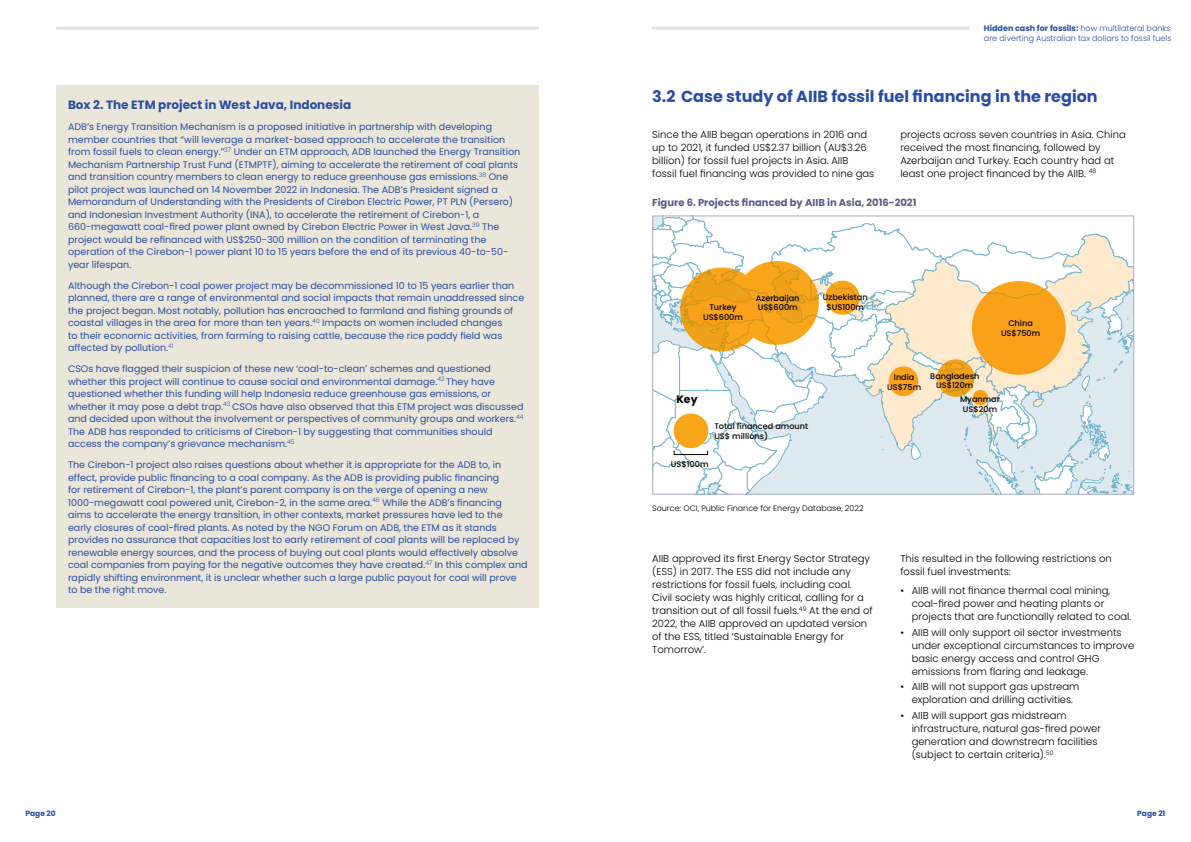
<style>
.page{position:relative;width:1191px;height:842px;background:#fff}
.page>*{position:absolute;margin:0;border:0;box-sizing:border-box;transform-origin:0 0}
.t1{font:700 16px "Poppins";color:#294ea2}
.t2{font:700 12px "Poppins";color:#294ea2}
.t3{font:700 10.8px "Poppins";color:#000}
.t4{font:300 10px/13px "Poppins";color:#000}
.t5{font:700 10px "Poppins";color:#595e83}
.t6{font:9.5px/12.5px "Poppins";color:#294ea2}
.t7{font:500 8.1px/9.8px "Poppins";color:#000;text-align:center}
.t8{font:300 8px/9.6px "Poppins";color:#294ea2}
.t9{font:300 8px "Poppins";color:#000}
.t10{font:700 7.5px "Poppins";color:#294ea2}
.s1{font-weight:700}
</style>
<div class="page">
<hr style="left:652px;top:27px;width:317px;height:3px;background:#e4e2e2">
<hr style="left:56px;top:27px;width:483px;height:3px;background:#e4e2e2">
<div style="left:57px;top:85px;width:482px;height:522px;background:#ebe6da"></div>
<svg style="left:652px;top:218px;width:481px;height:277px"></svg>
<svg style="left:735px;top:261px;width:84px;height:84px;background:#f3a31c"></svg>
<svg style="left:937px;top:359px;width:37px;height:38px"></svg>
<div style="left:972px;top:281px;width:93px;height:94px;background:#faa61b;border-radius:47px"></div>
<div style="left:888px;top:366px;width:30px;height:30px;background:#faa61b;border-radius:15px"></div>
<div style="left:972px;top:390px;width:16px;height:15px;background:#faa61b;border-radius:8px"></div>
<svg style="left:680px;top:268px;width:84px;height:83px;background:#f0a01a"></svg>
<svg style="left:825px;top:281px;width:34px;height:34px"></svg>
<div style="left:673px;top:413px;width:35px;height:35px;background:#faa61b;border-radius:17px"></div>
<div style="left:673px;top:450px;width:35px;height:5px;border:1px solid #000"></div>
<div style="left:652px;top:216px;width:481px;height:278px;border:1px solid #acaec1"></div>
<p class="t2" style="left:68px;top:98px;width:285px">Box 2. The ETM project in West Java, Indonesia</p>
<p class="t6" style="left:68px;top:120px;width:454px">ADB’s Energy Transition Mechanism is a proposed initiative in partnership with developing member countries that “will leverage a market-based approach to accelerate the transition from fossil fuels to clean energy.”<sup>37</sup> Under an ETM approach, ADB launched the Energy Transition Mechanism Partnership Trust Fund (ETMPTF), aiming to accelerate the retirement of coal plants and transition country members to clean energy to reduce greenhouse gas emissions.<sup>38</sup> One pilot project was launched on 14 November 2022 in Indonesia. The ADB’s President signed a Memorandum of Understanding with the Presidents of Cirebon Electric Power, PT PLN (Persero) and Indonesian Investment Authority (INA), to accelerate the retirement of Cirebon-1, a 660-megawatt coal-fired power plant owned by Cirebon Electric Power in West Java.<sup>39</sup> The project would be refinanced with US$250-300 million on the condition of terminating the operation of the Cirebon-1 power plant 10 to 15 years before the end of its previous 40-to-50- year lifespan.</p>
<p class="t6" style="left:68px;top:279px;width:458px">Although the Cirebon-1 coal power project may be decommissioned 10 to 15 years earlier than planned, there are a range of environmental and social impacts that remain unaddressed since the project began. Most notably, pollution has encroached to farmland and fishing grounds of coastal villages in the area for more than ten years.<sup>40</sup> Impacts on women included changes<br>to their economic activities, from farming to raising cattle, because the rice paddy field was affected by pollution.<sup>41</sup></p>
<p class="t6" style="left:68px;top:362px;width:457px">CSOs have flagged their suspicion of these new ‘coal-to-clean’ schemes and questioned whether this project will continue to cause social and environmental damage.<sup>42</sup> They have questioned whether this funding will help Indonesia reduce greenhouse gas emissions, or whether it may pose a debt trap.<sup>43</sup> CSOs have also observed that this ETM project was discussed and decided upon without the involvement or perspectives of community groups and workers.<sup>44<br></sup>The ADB has responded to criticisms of Cirebon-1 by suggesting that communities should access the company’s grievance mechanism.<sup>45</sup></p>
<p class="t6" style="left:68px;top:458px;width:461px">The Cirebon-1 project also raises questions about whether it is appropriate for the ADB to, in effect, provide public financing to a coal company. As the ADB is providing public financing<br>for retirement of Cirebon-1, the plant’s parent company is on the verge of opening a new 1000-megawatt coal powered unit, Cirebon-2, in the same area.<sup>46</sup> While the ADB’s financing aims to accelerate the energy transition, in other contexts, market pressures have led to the early closures of coal-fired plants. As noted by the NGO Forum on ADB, the ETM as it stands provides no assurance that capacities lost to early retirement of coal plants will be replaced by renewable energy sources, and the process of buying out coal plants would effectively absolve coal companies from paying for the negative outcomes they have created.<sup>47</sup> In this complex and rapidly shifting environment, it is unclear whether such a large public payout for coal will prove to be the right move.</p>
<p class="t8" style="left:984px;top:24px;width:189px"><span class="s1">Hidden cash for fossils:</span> how multilateral banks are diverting Australian tax dollars to fossil fuels</p>
<h1 class="t1" style="left:652px;top:87px;width:447px">3.2 Case study of AIIB fossil fuel financing in the region</h1>
<p class="t4" style="left:652px;top:128px;width:224px">Since the AIIB began operations in 2016 and up to 2021, it funded US$2.37 billion (AU$3.26 billion) for fossil fuel projects in Asia. AIIB fossil fuel financing was provided to nine gas</p>
<p class="t4" style="left:900px;top:128px;width:227px">projects across seven countries in Asia. China received the most financing, followed by Azerbaijan and Turkey. Each country had at least one project financed by the AIIB. <sup>48</sup></p>
<p class="t5" style="left:652px;top:197px;width:266px">Figure 6. Projects financed by AIIB in Asia, 2016-2021</p>
<p class="t7" style="left:756px;top:293px;width:45px">Azerbaijan</p>
<p class="t7" style="left:709px;top:303px;width:29px">Turkey</p>
<p class="t7" style="left:757px;top:303px;width:41px">US$600m</p>
<p class="t7" style="left:703px;top:312px;width:41px">US$600m</p>
<p class="t7" style="left:823px;top:293px;width:46px">Uzbekistan $US100m</p>
<p class="t3" style="left:676px;top:393px;width:23px">Key</p>
<p class="t7" style="left:714px;top:421px;width:95px;text-align:left">Total financed amount<br>US$ millions)</p>
<p class="t7" style="left:671px;top:459px;width:39px">US$100m</p>
<p class="t9" style="left:652px;top:504px;width:213px">Source: OCI, Public Finance for Energy Database, 2022</p>
<p class="t7" style="left:1001px;top:318px;width:41px">China<br>US$750m</p>
<p class="t7" style="left:887px;top:373px;width:36px">India<br>US$75m</p>
<p class="t7" style="left:930px;top:371px;width:51px">Bangladesh<br>US$120m</p>
<p class="t7" style="left:960px;top:395px;width:41px">Myanmar<br>US$20m</p>
<p class="t4" style="left:652px;top:552px;width:222px">AIIB approved its first Energy Sector Strategy (ESS) in 2017. The ESS did not include any restrictions for fossil fuels, including coal.<br>Civil society was highly critical, calling for a transition out of all fossil fuels.<sup>49</sup> At the end of 2022, the AIIB approved an updated version of the ESS, titled ‘Sustainable Energy for Tomorrow’.</p>
<p class="t4" style="left:900px;top:552px;width:213px">This resulted in the following restrictions on fossil fuel investments:</p>
<p class="t4" style="left:911px;top:584px;width:221px;text-indent:-11px">• AIIB will not finance thermal coal mining, coal-fired power and heating plants or projects that are functionally related to coal.</p>
<p class="t4" style="left:911px;top:626px;width:224px;text-indent:-11px">• AIIB will only support oil sector investments under exceptional circumstances to improve basic energy access and control GHG emissions from flaring and leakage.</p>
<p class="t4" style="left:900px;top:680px;width:181px;text-align:center">• AIIB will not support gas upstream exploration and drilling activities.</p>
<p class="t4" style="left:911px;top:709px;width:191px;text-indent:-11px">• AIIB will support gas midstream infrastructure, natural gas-fired power generation and downstream facilities (subject to certain criteria).<sup>50</sup></p>
<p class="t10" style="left:26px;top:809px;width:32px">Page 20</p>
<p class="t10" style="left:1137px;top:809px;width:30px">Page 21</p>
</div>
